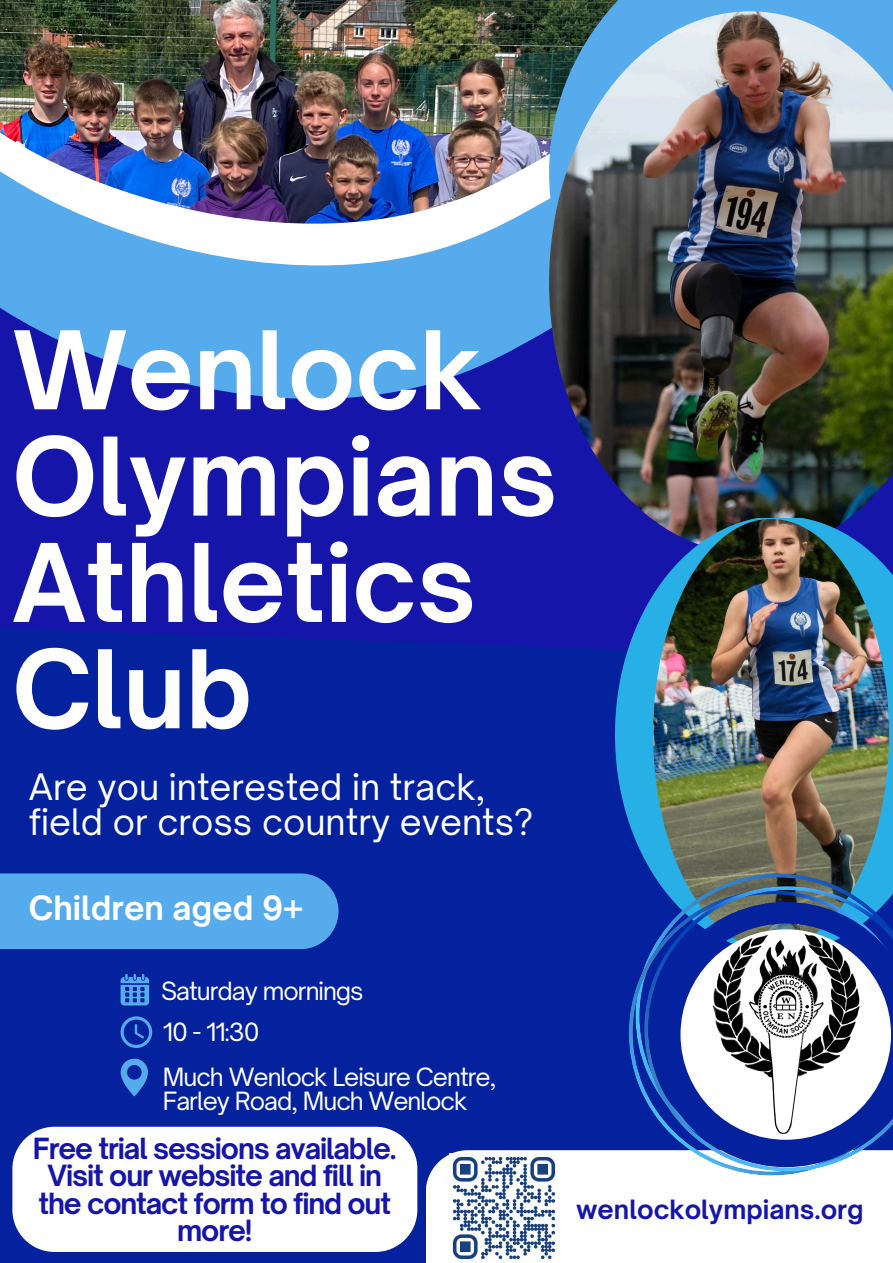
<style>
.page{position:relative;width:893px;height:1263px;background:#04229e}
.page>*{position:absolute;margin:0;border:0;box-sizing:border-box;transform-origin:0 0}
.t1{font:700 103.57px/106.4px "Open Sauce One";color:#fff}
.t2{font:34.88px/35.4px "Open Sauce One";color:#fff}
.t3{font:700 32.1px "Open Sauce One";color:#fff}
.t4{font:700 27.97px/27.2px "Open Sauce One";letter-spacing:-.04em;color:#1515a9;text-align:center}
.t5{font:700 25.5px "Open Sauce One";color:#1515a9}
.t6{font:24.08px "Open Sauce One";letter-spacing:-.04em;color:#fff}
</style>
<div class="page">
<img style="left:0;top:0;width:549px;height:39px">
<img style="left:0;top:39px;width:549px;height:42px">
<img style="left:0;top:81px;width:549px;height:134px">
<svg style="left:0;top:215px;width:615px;height:434px;background:#344dc0"></svg>
<div style="left:0;top:873px;width:338px;height:76px;background:#56abec"></div>
<svg style="left:121px;top:974px;width:28px;height:31px"></svg>
<svg style="left:121px;top:1016px;width:31px;height:32px"></svg>
<svg style="left:121px;top:1059px;width:27px;height:37px"></svg>
<div style="left:426px;top:1150px;width:467px;height:113px;background:#fff"></div>
<div style="left:12px;top:1127px;width:405px;height:125px;background:#fff;border-radius:42px"></div>
<svg style="left:549px;top:0;width:344px;height:11px;background:#5099c8"></svg>
<img style="left:549px;top:11px;width:344px;height:542px">
<img style="left:615px;top:519px;width:278px;height:354px">
<img style="left:653px;top:519px;width:236px;height:430px;border-radius:50%">
<svg style="left:652px;top:873px;width:241px;height:13px;background:#477587"></svg>
<svg style="left:628px;top:968px;width:179px;height:207px"></svg>
<svg style="left:644px;top:886px;width:249px;height:285px"></svg>
<svg style="left:653px;top:902px;width:240px;height:265px"></svg>
<img style="left:452px;top:1156px;width:104px;height:104px">
<p class="t1" style="left:12px;top:317px;width:547px">Wenlock<br>Olympians<br>Athletics<br>Club</p>
<h1 class="t2" style="left:29px;top:768px;width:506px">Are you interested in track, field or cross country events?</h1>
<p class="t3" style="left:29px;top:888px;width:276px">Children aged 9+</p>
<p class="t6" style="left:161px;top:975px;width:204px">Saturday mornings</p>
<h3 class="t6" style="left:163px;top:1016px;width:98px">10 - 11:30</h3>
<p class="t6" style="left:163px;top:1062px;width:335px">Much Wenlock Leisure Centre,</p>
<p class="t6" style="left:163px;top:1086px;width:306px">Farley Road, Much Wenlock</p>
<h2 class="t4" style="left:33px;top:1135px;width:365px">Free trial sessions available.<br>Visit our website and fill in the contact form to find out more!</h2>
<p class="t5" style="left:576px;top:1193px;width:289px">wenlockolympians.org</p>
</div>
